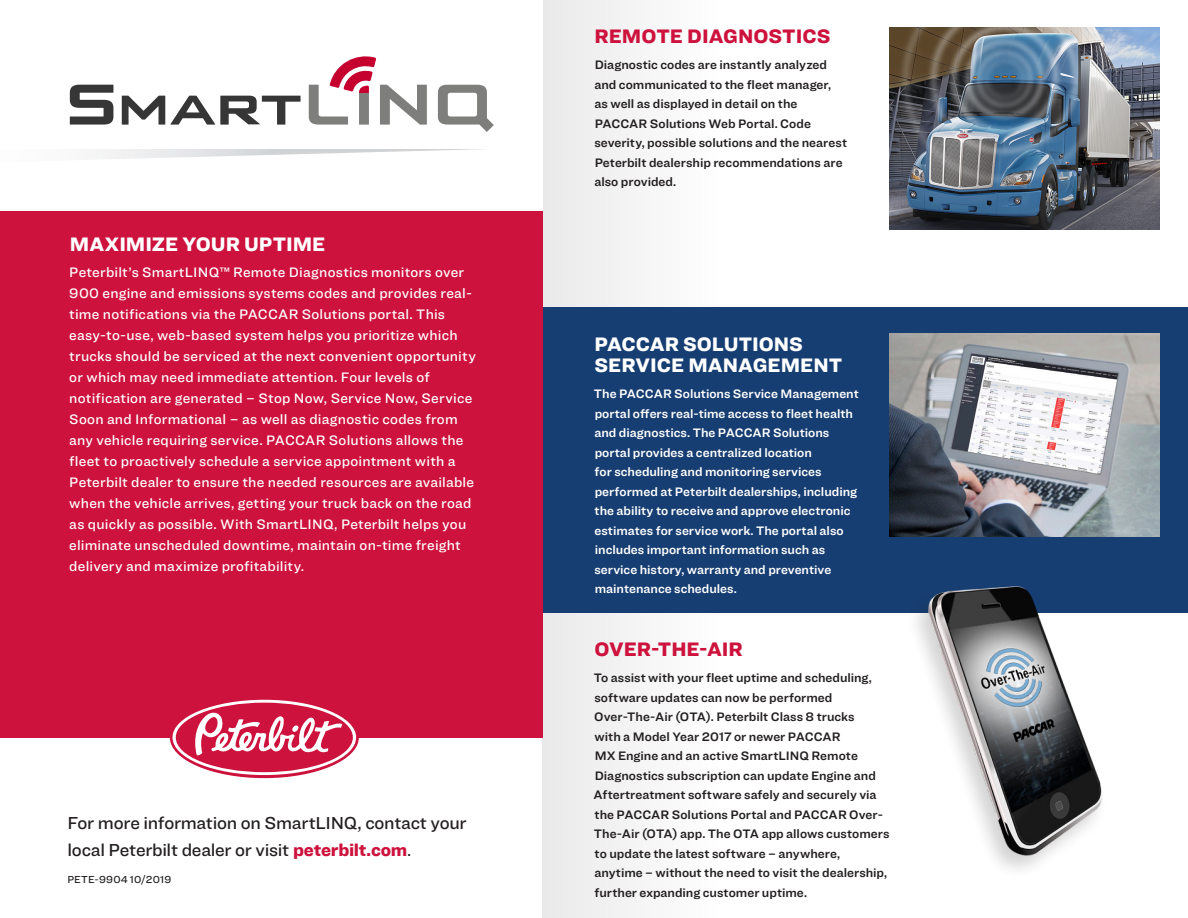
<style>
.page{position:relative;width:1188px;height:918px;background:#fff}
.page>*{position:absolute;margin:0;border:0;box-sizing:border-box;transform-origin:0 0}
.t1{font:900 20.25px/21px "Ringside";color:#fff}
.t2{font:900 20.25px "Ringside";color:#cd123d}
.t3{font:500 18px/27px "Ringside";letter-spacing:-.015em;color:#231f20}
.t4{font:500 14.25px/21px "Ringside";letter-spacing:.015em;color:#fff}
.t5{font:12.75px/19.5px "Ringside Regular Semi";color:#231f20}
.t6{font:12.75px/19.5px "Ringside Regular Semi";color:#fff}
.t7{font:500 10.5px "Ringside";letter-spacing:.02em;color:#231f20}
.s1{font-weight:900;color:#cd123d}
.s2{font-weight:400}
</style>
<div class="page">
<div style="left:542px;top:0;width:186px;height:918px;background:#f4f4f4"></div>
<div style="left:542px;top:307px;width:646px;height:306px;background:#173e72"></div>
<img style="left:889px;top:334px;width:270px;height:202px">
<div style="left:906px;top:582px;width:202px;height:298px;background:#fff"></div>
<img style="left:908px;top:582px;width:200px;height:282px">
<img style="left:889px;top:27px;width:270px;height:202px">
<div style="left:0;top:210px;width:542px;height:528px;background:#cd123d"></div>
<svg style="left:170px;top:697px;width:189px;height:81px"></svg>
<svg style="left:173px;top:700px;width:183px;height:75px"></svg>
<div style="left:176px;top:703px;width:177px;height:69px;background:#cd123d;border-radius:50%"></div>
<svg style="left:194px;top:712px;width:148px;height:44px"></svg>
<svg style="left:438px;top:85px;width:56px;height:47px"></svg>
<svg style="left:309px;top:56px;width:118px;height:69px"></svg>
<svg style="left:122px;top:96px;width:179px;height:29px"></svg>
<svg style="left:70px;top:85px;width:43px;height:40px"></svg>
<svg style="left:99px;top:149px;width:384px;height:10px"></svg>
<h1 class="t1" style="left:70px;top:233px;width:257px">MAXIMIZE YOUR UPTIME</h1>
<p class="t4" style="left:69px;top:261px;width:408px">Peterbilt’s SmartLINQ™ Remote Diagnostics monitors over 900 engine and emissions systems codes and provides real&shy;time notifications via the PACCAR Solutions portal. This easy-to-use, web-based system helps you prioritize which trucks should be serviced at the next convenient opportunity or which may need immediate attention. Four levels of notification are generated – Stop Now, Service Now, Service Soon and Informational – as well as diagnostic codes from any vehicle requiring service. PACCAR Solutions allows the fleet to proactively schedule a service appointment with a Peterbilt dealer to ensure the needed resources are available when the vehicle arrives, getting your truck back on the road as quickly as possible. With SmartLINQ, Peterbilt helps you eliminate unscheduled downtime, maintain on-time freight delivery and maximize profitability.</p>
<p class="t3" style="left:68px;top:809px;width:401px">For more information on SmartLINQ, contact your local Peterbilt dealer or visit <span class="s1">peterbilt.com</span><span class="s2">.</span></p>
<p class="t7" style="left:68px;top:872px;width:105px">PETE-9904 10/2019</p>
<h1 class="t2" style="left:594px;top:21px;width:237px">REMOTE DIAGNOSTICS</h1>
<p class="t5" style="left:594px;top:55px;width:254px">Diagnostic codes are instantly analyzed and communicated to the fleet manager, as well as displayed in detail on the PACCAR Solutions Web Portal. Code severity, possible solutions and the nearest Peterbilt dealership recommendations are also provided.</p>
<h1 class="t1" style="left:594px;top:333px;width:249px">PACCAR SOLUTIONS<br>SERVICE MANAGEMENT</h1>
<p class="t6" style="left:594px;top:384px;width:267px">The PACCAR Solutions Service Management portal offers real-time access to fleet health and diagnostics. The PACCAR Solutions portal provides a centralized location<br>for scheduling and monitoring services performed at Peterbilt dealerships, including the ability to receive and approve electronic estimates for service work. The portal also includes important information such as service history, warranty and preventive maintenance schedules.</p>
<h1 class="t2" style="left:594px;top:634px;width:150px">OVER-THE-AIR</h1>
<p class="t5" style="left:593px;top:668px;width:298px">To assist with your fleet uptime and scheduling, software updates can now be performed Over-The-Air (OTA). Peterbilt Class 8 trucks<br>with a Model Year 2017 or newer PACCAR<br>MX Engine and an active SmartLINQ Remote Diagnostics subscription can update Engine and Aftertreatment software safely and securely via the PACCAR Solutions Portal and PACCAR Over-The-Air (OTA) app. The OTA app allows customers to update the latest software – anywhere, anytime – without the need to visit the dealership, further expanding customer uptime.</p>
</div>
